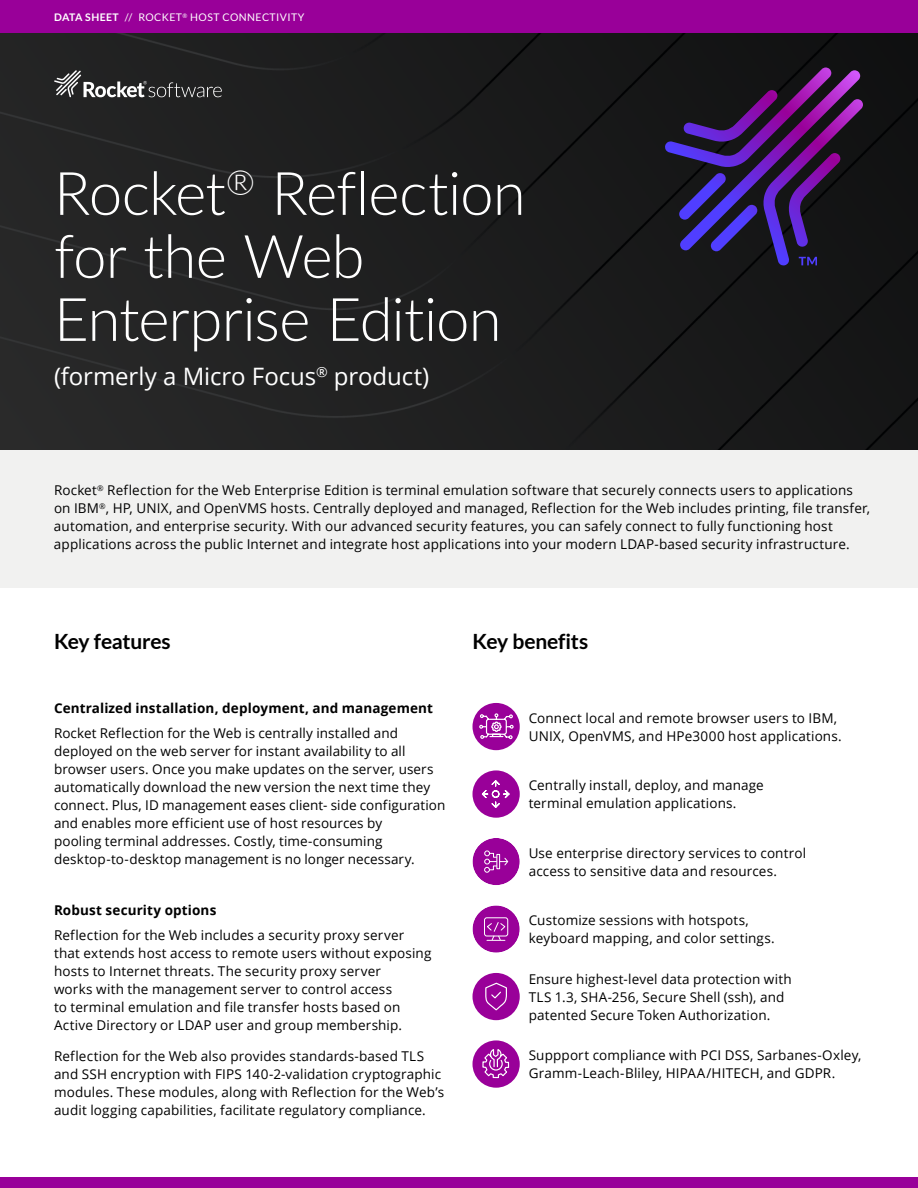
<style>
.page{position:relative;width:918px;height:1188px;background:#fff}
.page>*{position:absolute;margin:0;border:0;box-sizing:border-box;transform-origin:0 0}
.t1{font:300 60px/63px "Lato";letter-spacing:-.015em;color:#fff}
.t2{font:24px "Open Sans";letter-spacing:-.005em;color:#fff}
.t3{font:700 21px "Lato";letter-spacing:-.01em;color:#000}
.t4{font:13.5px/18px "Open Sans";letter-spacing:.01em;color:#000}
.t5{font:700 13.5px "Open Sans";letter-spacing:.01em;color:#000}
.t6{font:10.5px "Lato";letter-spacing:.04em;color:#fff}
.s1{font-weight:700}
</style>
<div class="page">
<div style="left:0;top:1177px;width:918px;height:11px;background:#909"></div>
<div style="left:0;top:449px;width:918px;height:139px;background:#f1f1f0"></div>
<div style="left:0;top:0;width:918px;height:54px;background:#909"></div>
<img style="left:0;top:34px;width:918px;height:415px">
<svg style="left:665px;top:68px;width:198px;height:198px;background:#30194b"></svg>
<div style="left:472px;top:703px;width:48px;height:47px;background:#909;border-radius:50%"></div>
<svg style="left:479px;top:713px;width:35px;height:27px"></svg>
<div style="left:472px;top:770px;width:48px;height:48px;background:#909;border-radius:50%"></div>
<svg style="left:481px;top:780px;width:29px;height:28px"></svg>
<div style="left:473px;top:838px;width:47px;height:47px;background:#909;border-radius:50%"></div>
<svg style="left:484px;top:850px;width:25px;height:23px"></svg>
<div style="left:473px;top:905px;width:47px;height:48px;background:#909;border-radius:50%"></div>
<div style="left:484px;top:917px;width:24px;height:19px;border:1px solid #fff;border-radius:2px"></div>
<svg style="left:486px;top:922px;width:20px;height:19px"></svg>
<div style="left:472px;top:973px;width:48px;height:47px;background:#909;border-radius:50%"></div>
<svg style="left:485px;top:982px;width:22px;height:29px"></svg>
<div style="left:472px;top:1040px;width:48px;height:48px;background:#909;border-radius:50%"></div>
<svg style="left:482px;top:1049px;width:28px;height:30px"></svg>
<svg style="left:54px;top:70px;width:168px;height:27px;background:#494949"></svg>
<p class="t6" style="left:54px;top:12px;width:252px"><span class="s1">DATA SHEET</span> // ROCKET<sup>®</sup> HOST CONNECTIVITY</p>
<h1 class="t1" style="left:54px;top:160px;width:473px">Rocket<sup>®</sup> Reflection for the Web<br>Enterprise Edition</h1>
<h2 class="t2" style="left:54px;top:360px;width:377px">(formerly a Micro Focus<sup>®</sup> product)</h2>
<p class="t4" style="left:54px;top:481px;width:818px">Rocket<sup>®</sup> Reflection for the Web Enterprise Edition is terminal emulation software that securely connects users to applications on IBM<sup>®</sup>, HP, UNIX, and OpenVMS hosts. Centrally deployed and managed, Reflection for the Web includes printing, file transfer, automation, and enterprise security. With our advanced security features, you can safely connect to fully functioning host applications across the public Internet and integrate host applications into your modern LDAP-based security infrastructure.</p>
<h3 class="t3" style="left:54px;top:629px;width:118px">Key features</h3>
<p class="t5" style="left:54px;top:699px;width:381px">Centralized installation, deployment, and management</p>
<p class="t4" style="left:54px;top:724px;width:393px">Rocket Reflection for the Web is centrally installed and deployed on the web server for instant availability to all browser users. Once you make updates on the server, users automatically download the new version the next time they connect. Plus, ID management eases client- side configuration and enables more efficient use of host resources by<br>pooling terminal addresses. Costly, time-consuming desktop-to-desktop management is no longer necessary.</p>
<p class="t5" style="left:54px;top:900px;width:164px">Robust security options</p>
<p class="t4" style="left:54px;top:925px;width:379px">Reflection for the Web includes a security proxy server that extends host access to remote users without exposing hosts to Internet threats. The security proxy server<br>works with the management server to control access<br>to terminal emulation and file transfer hosts based on Active Directory or LDAP user and group membership.</p>
<p class="t4" style="left:54px;top:1047px;width:392px">Reflection for the Web also provides standards-based TLS and SSH encryption with FIPS 140-2-validation cryptographic modules. These modules, along with Reflection for the Web’s audit logging capabilities, facilitate regulatory compliance.</p>
<h3 class="t3" style="left:472px;top:629px;width:117px">Key benefits</h3>
<p class="t4" style="left:529px;top:708px;width:314px">Connect local and remote browser users to IBM,<br>UNIX, OpenVMS, and HPe3000 host applications.</p>
<p class="t4" style="left:529px;top:776px;width:236px">Centrally install, deploy, and manage terminal emulation applications.</p>
<p class="t4" style="left:529px;top:843px;width:279px">Use enterprise directory services to control access to sensitive data and resources.</p>
<p class="t4" style="left:529px;top:911px;width:247px">Customize sessions with hotspots, keyboard mapping, and color settings.</p>
<p class="t4" style="left:529px;top:969px;width:264px">Ensure highest-level data protection with<br>TLS 1.3, SHA-256, Secure Shell (ssh), and patented Secure Token Authorization.</p>
<p class="t4" style="left:529px;top:1046px;width:334px">Suppport compliance with PCI DSS, Sarbanes-Oxley,<br>Gramm-Leach-Bliley, HIPAA/HITECH, and GDPR.</p>
</div>
